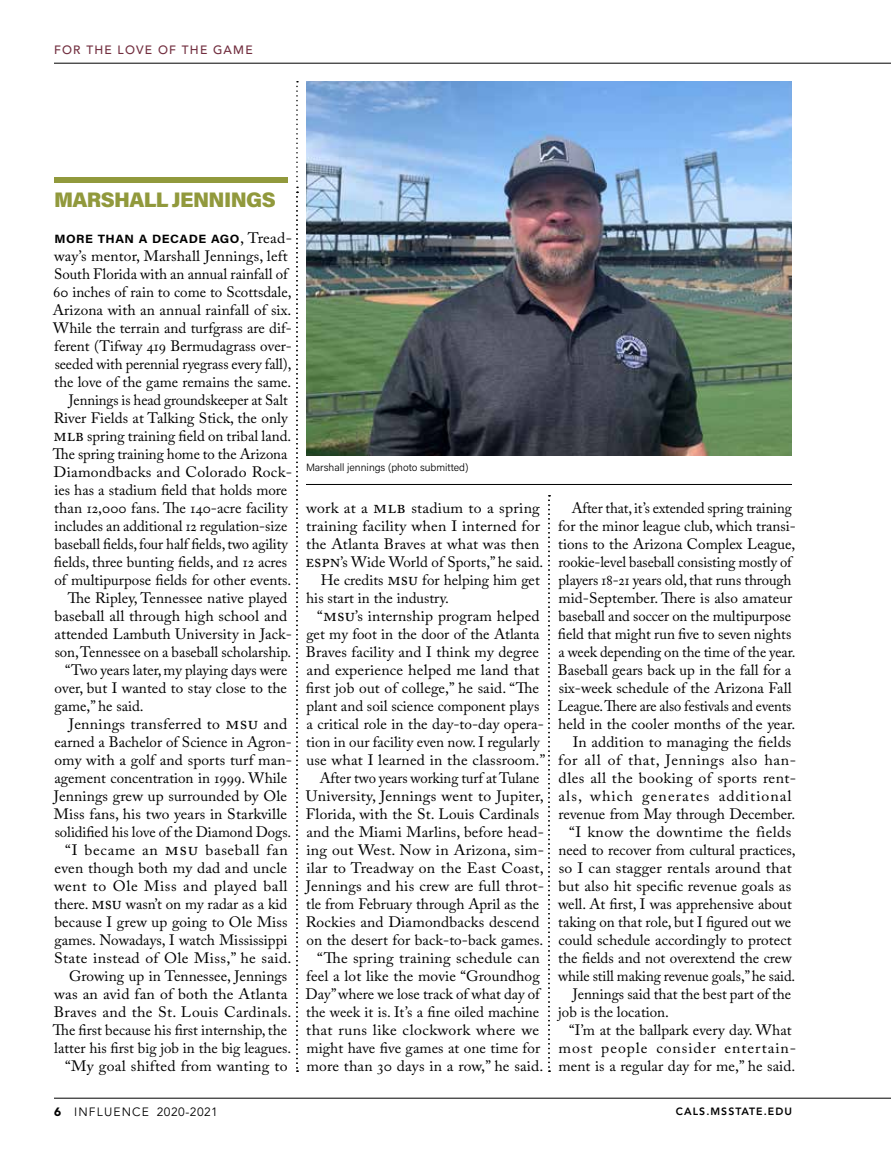
<style>
.page{position:relative;width:891px;height:1161px;background:#fff}
.page>*{position:absolute;margin:0;border:0;box-sizing:border-box;transform-origin:0 0}
.FL_H2_RuleAbove{font:900 21px "Acumin Pro";letter-spacing:-.03em;color:#91993c}
.Body_01_-_Text{font:15px/18px "Adobe Caslon Pro";letter-spacing:.005em;color:#000}
.Body_01_-_Text-2{font:15px/18px "Adobe Caslon Pro";letter-spacing:.005em;color:#000;text-align:center;scale:1.05 1}
.Body_01_-_Text-3{font:15px/18px "Adobe Caslon Pro";letter-spacing:.005em;color:#000;text-align:center;scale:1.04 1}
.Lead_UptoComma{font:15px/18px "Adobe Caslon Pro";color:#000}
.Body_01_-_Text-4{font:15px/18px "Adobe Caslon Pro";letter-spacing:.025em;color:#000}
.Lead_UptoComma-2{font:700 12px "Acumin Pro";letter-spacing:.04em;color:#000;scale:1.05 1}
.t1{font:12px "Avenir LT Std";letter-spacing:.1em;color:#000}
.t2{font:500 12px "Avenir LT Std";letter-spacing:.1em;color:#712d3e}
.Caption_Rule-Bottom{font:300 10.5px "Acumin Pro";color:#000}
.t3{font:800 10.5px "Avenir LT Std";letter-spacing:.1em;color:#000}
.s1{font-family:"Adobe Caslon Pro";font-weight:400;font-size:15px}
.s2{font-size:18px}
.s3{font-weight:900}
</style>
<div class="page">
<hr style="left:54px;top:63px;width:837px;height:1px;background:#000">
<hr style="left:54px;top:1098px;width:837px;height:1px;background:#000">
<div style="left:54px;top:177px;width:234px;height:6px;background:#91993c"></div>
<svg style="left:548px;top:495px;width:2px;height:577px"></svg>
<img style="left:306px;top:81px;width:486px;height:375px">
<hr style="left:306px;top:484px;width:486px;height:1px;background:#000">
<svg style="left:296px;top:81px;width:2px;height:991px"></svg>
<p class="t2" style="left:54px;top:43px;width:200px">FOR THE LOVE OF THE GAME</p>
<p class="FL_H2_RuleAbove" style="left:54px;top:185px;width:223px">MARSHALL JENNINGS</p>
<p class="Lead_UptoComma-2" style="left:55px;top:230px;width:228px">MORE THAN A DECADE AGO<span class="s1">, Tread-</span></p>
<p class="Lead_UptoComma" style="left:53px;top:247px;width:241px">way’s mentor, M arshall Jennings, left South Florida with an annual rainfall of 60 inches of rain to come to Scottsdale, Arizona with an annual rainfall of six.<br>While the terrain and turfgrass are dif&shy;ferent (Tifway 419 Bermudagrass over&shy;seeded with perennial ryegrass every fall), the love of the game remains the same.</p>
<p class="Body_01_-_Text" style="left:53px;top:391px;width:241px;text-indent:16px">Jennings is head groundskeeper at Salt River Fields at Talking Stick, the only <span class="s2">MLB</span> spring training field on tribal land.<br>The spring training home to the Arizona Diamondbacks and Colorado Rock&shy;ies has a stadium field that holds more than 12,000 fans. The 140-acre facility includes an additional 12 regulation-size baseball fields, four half fields, two agility fields, three bunting fields, and 12 acres of multipurpose fields for other events.</p>
<p class="Body_01_-_Text" style="left:54px;top:589px;width:239px;text-align:center">The Ripley, Tennessee native played baseball all through high school and attended Lambuth University in Jack&shy;son, Tennessee on a baseball scholarship.</p>
<p class="Body_01_-_Text" style="left:54px;top:661px;width:234px;text-align:justify;text-indent:11px">“Two years later, my playing days were over, but I wanted to stay close to the game,” he said.</p>
<p class="Body_01_-_Text-2" style="left:54px;top:715px;width:228px;text-align:left;text-indent:15px">Jennings transferred to <span class="s2">MSU</span> and earned a Bachelor of Science in Agron&shy;omy with a golf and sports turf man&shy;agement concentration in 1999. While Jennings grew up surrounded by Ole Miss fans, his two years in Starkville solidified his love of the Diamond Dogs.</p>
<p class="Body_01_-_Text-2" style="left:54px;top:841px;width:228px">“I became an <span class="s2">MSU</span> baseball fan even though both my dad and uncle went to Ole Miss and played ball there. <span class="s2">MSU</span> wasn’t on my radar as a kid because I grew up going to Ole Miss games. Nowadays, I watch Mississippi State instead of Ole Miss,” he said.</p>
<p class="Body_01_-_Text" style="left:53px;top:967px;width:240px;text-indent:16px">Growing up in Tennessee, Jennings was an avid fan of both the Atlanta Braves and the St. Louis Cardinals.<br>The first because his first internship, the latter his first big job in the big leagues.</p>
<p class="Body_01_-_Text-2" style="left:65px;top:1057px;width:213px">“My goal shifted from wanting to</p>
<p class="Caption_Rule-Bottom" style="left:306px;top:460px;width:164px">Marshall jennings (photo submitted)</p>
<p class="Body_01_-_Text-2" style="left:305px;top:499px;width:228px;text-align:left">work at a <span class="s2">MLB</span> stadium to a spring training facility when I interned for the Atlanta Braves at what was then <span class="s2">ESPN</span>’s Wide World of Sports,” he said.</p>
<p class="Body_01_-_Text" style="left:306px;top:571px;width:235px;text-indent:14px">He credits <span class="s2">MSU</span> for helping him get his start in the industry.</p>
<p class="Body_01_-_Text-3" style="left:306px;top:607px;width:232px">“<span class="s2">MSU</span>’s internship program helped get my foot in the door of the Atlanta Braves facility and I think my degree and experience helped me land that first job out of college,” he said. “The plant and soil science component plays a critical role in the day-to-day opera&shy;tion in our facility even now. I regularly use what I learned in the classroom.”</p>
<p class="Body_01_-_Text" style="left:306px;top:769px;width:240px;text-indent:14px">After two years working turf at Tulane University, Jennings went to Jupiter, Florida, with the St. Louis Cardinals and the Miami Marlins, before head&shy;ing out West. Now in Arizona, sim&shy;ilar to Treadway on the East Coast, Jennings and his crew are full throt&shy;tle from February through April as the Rockies and Diamondbacks descend on the desert for back-to-back games.</p>
<p class="Body_01_-_Text-2" style="left:306px;top:949px;width:228px">“The spring training schedule can feel a lot like the movie “Groundhog Day” where we lose track of what day of the week it is. It’s a fine oiled machine that runs like clockwork where we might have five games at one time for more than 30 days in a row,” he said.</p>
<p class="Body_01_-_Text" style="left:558px;top:499px;width:240px;text-indent:14px">After that, it’s extended spring training for the minor league club, which transi&shy;tions to the Arizona Complex League, rookie-level baseball consisting mostly of players 18-21 years old, that runs through mid-September. There is also amateur baseball and soccer on the multipurpose field that might run five to seven nights a week depending on the time of the year.<br>Baseball gears back up in the fall for a six-week schedule of the Arizona Fall League. There are also festivals and events held in the cooler months of the year.</p>
<p class="Body_01_-_Text-4" style="left:558px;top:733px;width:239px;text-indent:15px">In addition to managing the fields for all of that, Jennings also han&shy;dles all the booking of sports rent&shy;als, which generates additional revenue from M ay through December.</p>
<p class="Body_01_-_Text-2" style="left:558px;top:823px;width:228px">“I know the downtime the fields need to recover from cultural practices, so I can stagger rentals around that but also hit specific revenue goals as well. At first, I was apprehensive about taking on that role, but I figured out we could schedule accordingly to protect the fields and not overextend the crew while still making revenue goals,” he said.</p>
<p class="Body_01_-_Text" style="left:558px;top:985px;width:235px;text-indent:15px">Jennings said that the best part of the job is the location.</p>
<p class="Body_01_-_Text" style="left:558px;top:1021px;width:239px;text-align:center">“I’m at the ballpark every day. What most people consider entertain&shy;ment is a regular day for me,” he said.</p>
<p class="t1" style="left:54px;top:1105px;width:165px"><span class="s3">6</span> INFLUENCE 2020-2021</p>
<p class="t3" style="left:676px;top:1105px;width:118px">CALS.MSSTATE.EDU</p>
</div>
